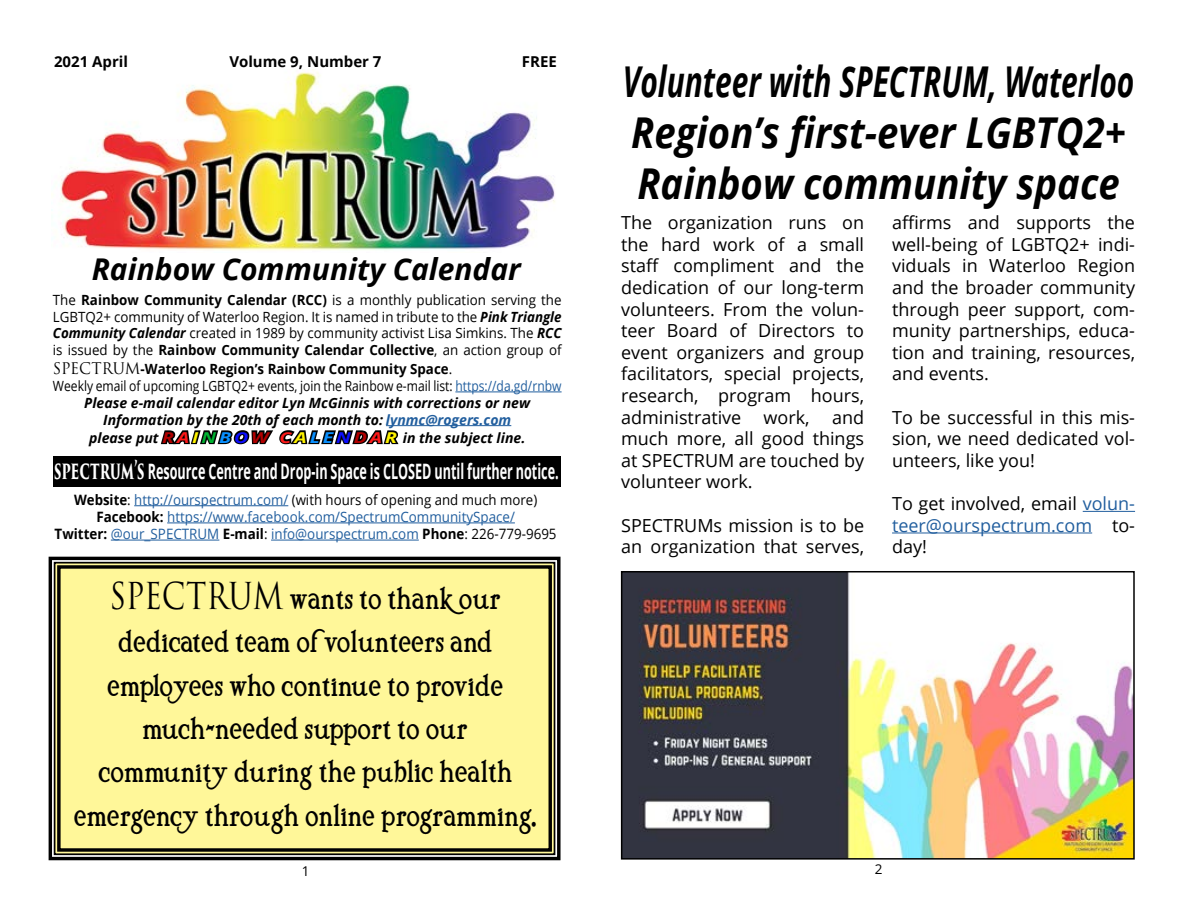
<style>
.page{position:relative;width:1188px;height:918px;background:#fff}
.page>*{position:absolute;margin:0;border:0;box-sizing:border-box;transform-origin:0 0}
.t1{font:italic 700 42.6px/51px "Open Sans";color:#000;scale:.7 1}
.t2{font:36.15px/43.3px "Pyriform Tones NF";color:#000;text-align:center;scale:.81 1}
.t3{font:italic 700 30px "Open Sans";color:#000}
.t4{font:700 21.3px "Open Sans";color:#fff;scale:.59 1}
.t5{font:18px/21.6px "Open Sans";color:#000;text-align:justify}
.t6{font:700 15px "Open Sans";color:#000}
.t7{font:14.25px/17.1px "Open Sans";color:#215e9e;text-align:center;scale:.93 1}
.t8{font:14.1px/16.8px "Open Sans";color:#000;text-align:justify;scale:.95 1}
.t9{font:italic 700 14.1px "Open Sans";color:#000}
.t10{font:14.1px "Open Sans";color:#000;scale:.86 1}
.t11{font:700 14.1px "Open Sans";color:#000;scale:.95 1}
.t12{font:13.5px "Open Sans";color:#000}
.s1{font-weight:700}
.s2{font-weight:700;font-style:italic}
.s3{font-family:"Trajan Pro 3";font-weight:400;font-size:15.6px}
.s4{font-weight:400}
.s5{color:#215e9e}
.s6{font-size:15px}
.s7{font-family:"Trajan Pro 3";font-size:23.7px}
.s8{font-weight:700;color:#000}
.s9{color:#000}
.s10{font-family:"Trajan Pro 3"}
</style>
<div class="page">
<hr style="left:455px;top:392px;width:107px;height:1px;background:#215e9e">
<hr style="left:386px;top:425px;width:125px;height:1px;background:#215e9e">
<hr style="left:134px;top:505px;width:154px;height:1px;background:#215e9e">
<hr style="left:167px;top:523px;width:348px;height:1px;background:#215e9e">
<hr style="left:111px;top:540px;width:108px;height:1px;background:#215e9e">
<hr style="left:271px;top:540px;width:148px;height:1px;background:#215e9e">
<img style="left:51px;top:70px;width:504px;height:181px">
<div style="left:53px;top:456px;width:508px;height:31px;background:#000"></div>
<div style="left:48px;top:556px;width:513px;height:305px;background:#fff799"></div>
<div style="left:54px;top:562px;width:501px;height:293px;border:2px solid #000"></div>
<div style="left:57px;top:565px;width:495px;height:287px;border:3px solid #000"></div>
<img style="left:624px;top:574px;width:508px;height:283px">
<div style="left:621px;top:571px;width:514px;height:289px;border:2px solid #000"></div>
<hr style="left:1083px;top:511px;width:52px;height:1px;background:#215e9e">
<hr style="left:892px;top:533px;width:200px;height:1px;background:#215e9e">
<p class="t6" style="left:54px;top:51px;width:75px">2021 April</p>
<p class="t6" style="left:229px;top:51px;width:154px">Volume 9, Number 7</p>
<p class="t6" style="left:522px;top:51px;width:36px">FREE</p>
<h3 class="t3" style="left:92px;top:248px;width:431px">Rainbow Community Calendar</h3>
<p class="t8" style="left:53px;top:291px;width:537px">The <span class="s1">Rainbow Community Calendar (RCC)</span> is a monthly publication serving the LGBTQ2+ community of Waterloo Region. It is named in tribute to the <span class="s2">Pink Triangle Community Calendar</span> created in 1989 by community activist Lisa Simkins. The <span class="s2">RCC </span>is issued by the <span class="s1">Rainbow Community Calendar Collective</span>, an action group of</p>
<p class="t11" style="left:53px;top:359px;width:422px"><span class="s3">SPECTRUM</span>-Waterloo Region’s Rainbow Community Space<span class="s4">.</span></p>
<p class="t10" style="left:53px;top:376px;width:593px">Weekly email of upcoming LGBTQ2+ events, join the Rainbow e-mail list: <span class="s5">https://da.gd/rnbw</span></p>
<p class="t9" style="left:84px;top:393px;width:447px">Please e-mail calendar editor Lyn McGinnis with corrections or new</p>
<p class="t9" style="left:103px;top:410px;width:410px">Information by the 20th of each month to: <span class="s5">lynmc@rogers.com</span></p>
<p class="t9" style="left:89px;top:428px;width:438px">please put <span class="s6">RAINB OW CALENDAR</span> in the subject line.</p>
<p class="t4" style="left:54px;top:456px;width:857px"><span class="s7">SPECTRUM’S</span> Resource Centre and Drop-in Space is CLOSED until further notice.</p>
<p class="t7" style="left:55px;top:491px;width:541px"><span class="s8">Website</span><span class="s9">:</span> http://ourspectrum.com/ <span class="s9">(with hours of opening and much more)<br></span><span class="s8">Facebook:</span> https://www.facebook.com/SpectrumCommunitySpace/<br><span class="s8">Twitter:</span> @our_SPECTRUM <span class="s8">E-mail</span><span class="s9">:</span> info@ourspectrum.com <span class="s8">Phone</span><span class="s9">: 226-779-9695</span></p>
<h2 class="t2" style="left:74px;top:578px;width:573px"><span class="s10">SPECTRUM</span> wants to thank our dedicated team of volunteers and employees who continue to provide much-needed support to our community during the public health emergency through online programming.</h2>
<h1 class="t1" style="left:623px;top:55px;width:733px">Volunteer with SPECTRUM, Waterloo<br>Region’s first-ever LGBTQ2+<br>Rainbow community space</h1>
<p class="t5" style="left:621px;top:211px;width:245px">The organization runs on the hard work of a small staff compliment and the dedication of our long-term volunteers. From the volun&shy;teer Board of Directors to event organizers and group facilitators, special projects, research, program hours, administrative work, and much more, all good things at SPECTRUM are touched by volunteer work.</p>
<p class="t5" style="left:621px;top:514px;width:245px">SPECTRUMs mission is to be an organization that serves,</p>
<p class="t5" style="left:892px;top:211px;width:245px">affirms and supports the well-being of LGBTQ2+ indi&shy;viduals in Waterloo Region and the broader community through peer support, com&shy;munity partnerships, educa&shy;tion and training, resources, and events.</p>
<p class="t5" style="left:892px;top:406px;width:245px">To be successful in this mis&shy;sion, we need dedicated vol&shy;unteers, like you!</p>
<p class="t5" style="left:892px;top:492px;width:245px">To get involved, email <span class="s5">volun&shy;teer@ourspectrum.com</span> to&shy;day!</p>
<p class="t12" style="left:302px;top:862px;width:9px">1</p>
<p class="t12" style="left:875px;top:860px;width:9px">2</p>
</div>
